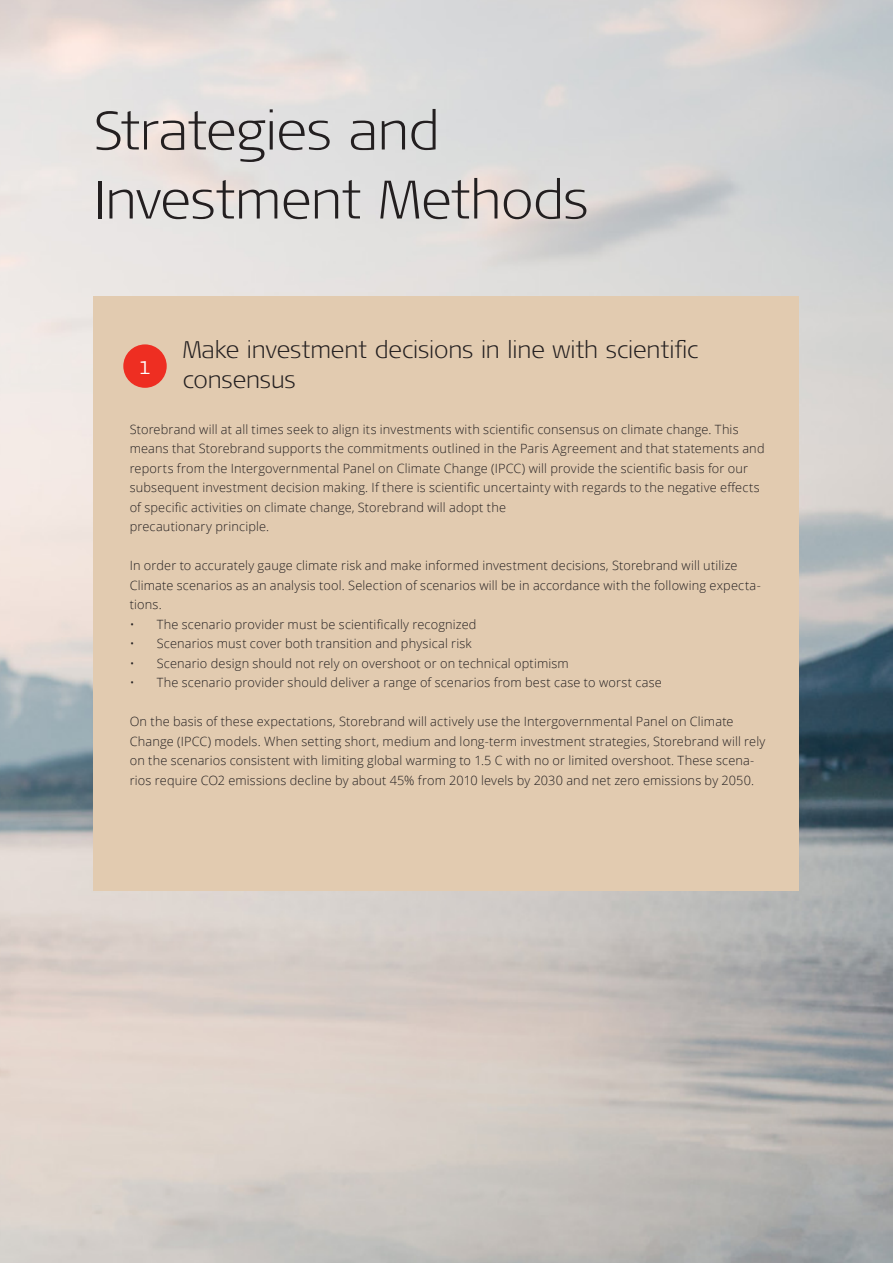
<style>
.page{position:relative;width:893px;height:1263px;background:#fff}
.page>*{position:absolute;margin:0;border:0;box-sizing:border-box;transform-origin:0 0}
._1_Hovedtittel_innma{font:300 expanded 54px/69px "Signa OT";letter-spacing:-.01em;color:#231f20}
.Tittel_16_20{font:300 expanded 24px/30px "Signa OT";letter-spacing:-.005em;color:#231f20}
.t1{font:300 expanded 24px "Signa OT";color:#fff}
.Brødtekst_8_5_13{font:300 12.75px/19.5px "Open Sans";letter-spacing:.015em;color:#231f20}
</style>
<div class="page">
<img style="left:0;top:0;width:893px;height:1263px">
<div style="left:94px;top:297px;width:705px;height:594px;background:#e2cbb0"></div>
<div style="left:123px;top:344px;width:44px;height:44px;background:#ee2e22;border-radius:50%"></div>
<p class="_1_Hovedtittel_innma" style="left:94px;top:96px;width:497px">Strategies and<br>Investment Methods</p>
<p class="Tittel_16_20" style="left:183px;top:334px;width:517px">Make investment decisions in line with scientific consensus</p>
<p class="Brødtekst_8_5_13" style="left:130px;top:419px;width:636px">Storebrand will at all times seek to align its investments with scientific consensus on climate change. This means that Storebrand supports the commitments outlined in the Paris Agreement and that statements and reports from the Intergovernmental Panel on Climate Change (IPCC) will provide the scientific basis for our subsequent investment decision making. If there is scientific uncertainty with regards to the negative effects of specific activities on climate change, Storebrand will adopt the</p>
<p class="Brødtekst_8_5_13" style="left:130px;top:516px;width:141px">precautionary principle.</p>
<p class="Brødtekst_8_5_13" style="left:130px;top:555px;width:633px">In order to accurately gauge climate risk and make informed investment decisions, Storebrand will utilize<br>Climate scenarios as an analysis tool. Selection of scenarios will be in accordance with the following expecta&shy;tions.</p>
<p class="Brødtekst_8_5_13" style="left:130px;top:614px;width:348px">• The scenario provider must be scientifically recognized</p>
<p class="Brødtekst_8_5_13" style="left:130px;top:633px;width:343px">• Scenarios must cover both transition and physical risk</p>
<p class="Brødtekst_8_5_13" style="left:130px;top:653px;width:441px">• Scenario design should not rely on overshoot or on technical optimism</p>
<p class="Brødtekst_8_5_13" style="left:130px;top:672px;width:534px">• The scenario provider should deliver a range of scenarios from best case to worst case</p>
<p class="Brødtekst_8_5_13" style="left:130px;top:711px;width:637px">On the basis of these expectations, Storebrand will actively use the Intergovernmental Panel on Climate Change (IPCC) models. When setting short, medium and long-term investment strategies, Storebrand will rely on the scenarios consistent with limiting global warming to 1.5 C with no or limited overshoot. These scena&shy;rios require CO2 emissions decline by about 45% from 2010 levels by 2030 and net zero emissions by 2050.</p>
<p class="t1" style="left:140px;top:351px;width:12px">1</p>
</div>
